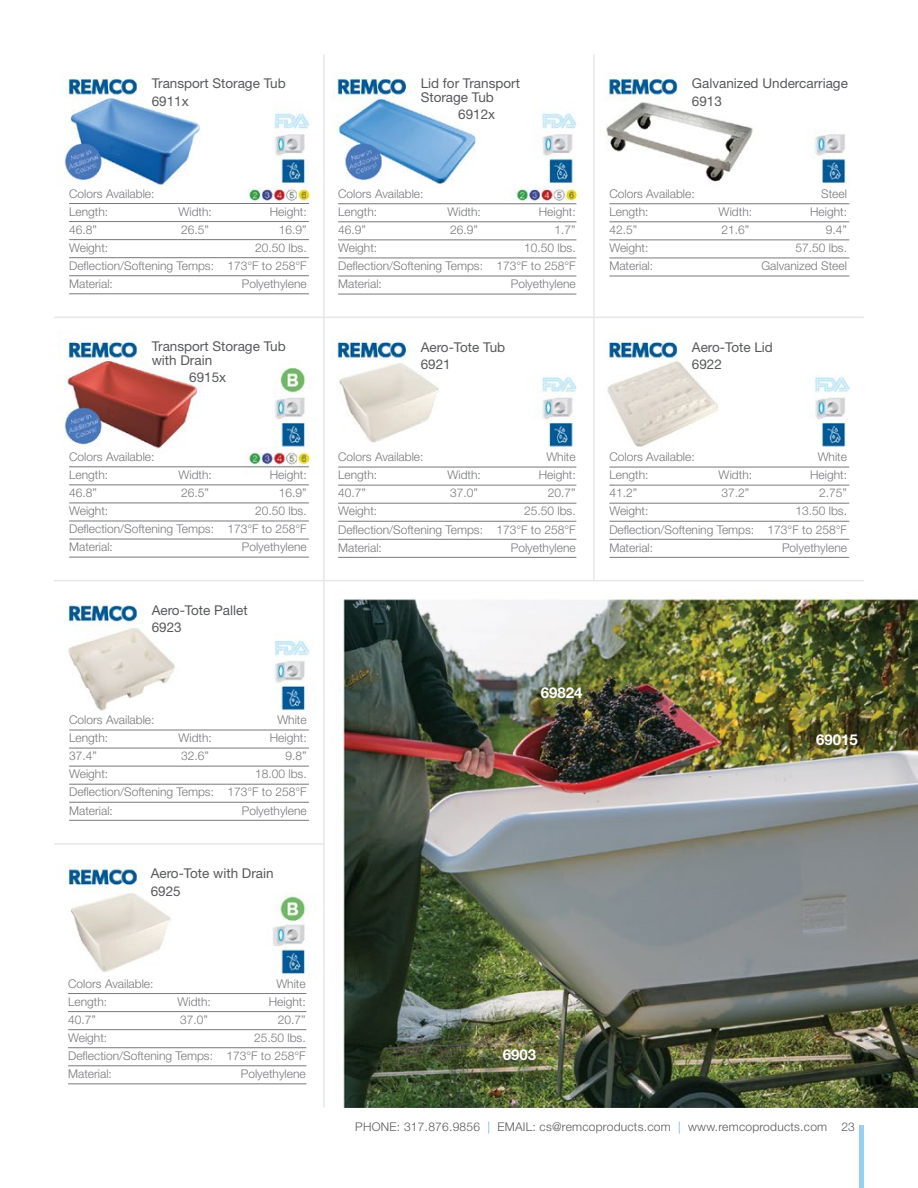
<style>
.page{position:relative;width:918px;height:1188px;background:#fff}
.page>*{position:absolute;margin:0;border:0;box-sizing:border-box;transform-origin:0 0}
.t1{font:700 15px "Helvetica Neue LT Pro";color:#fff}
.t2{font:13.5px/17.4px "Helvetica Neue LT Std";color:#58595b}
.t3{font:300 12px/18px "Helvetica Neue LT Std";color:#77787b;text-align:justify}
.t4{font:300 12px "Helvetica Neue LT Std";letter-spacing:.02em;color:#58595b}
.s1{color:#58b6e7}
</style>
<div class="page">
<div style="left:859px;top:1125px;width:5px;height:63px;background:#96d1f2"></div>
<img style="left:54px;top:72px;width:864px;height:1035px">
<hr style="left:54px;top:317px;width:810px;height:1px;background:#e6e7e8">
<hr style="left:593px;top:55px;width:2px;height:526px;background:#e6e7e8">
<hr style="left:323px;top:55px;width:2px;height:1052px;background:#e6e7e8">
<hr style="left:338px;top:203px;width:238px;height:1px;background:#77787b">
<hr style="left:338px;top:221px;width:238px;height:1px;background:#77787b">
<hr style="left:338px;top:239px;width:238px;height:1px;background:#77787b">
<hr style="left:338px;top:258px;width:238px;height:1px;background:#77787b">
<hr style="left:338px;top:276px;width:238px;height:1px;background:#77787b">
<hr style="left:338px;top:294px;width:238px;height:1px;background:#77787b">
<hr style="left:609px;top:203px;width:240px;height:1px;background:#77787b">
<hr style="left:609px;top:221px;width:240px;height:1px;background:#77787b">
<hr style="left:609px;top:239px;width:240px;height:1px;background:#77787b">
<hr style="left:609px;top:258px;width:240px;height:1px;background:#77787b">
<hr style="left:609px;top:276px;width:240px;height:1px;background:#77787b">
<hr style="left:69px;top:203px;width:240px;height:1px;background:#77787b">
<hr style="left:69px;top:221px;width:240px;height:1px;background:#77787b">
<hr style="left:69px;top:239px;width:240px;height:1px;background:#77787b">
<hr style="left:69px;top:257px;width:240px;height:1px;background:#77787b">
<hr style="left:69px;top:275px;width:240px;height:1px;background:#77787b">
<hr style="left:69px;top:293px;width:240px;height:1px;background:#77787b">
<hr style="left:54px;top:580px;width:810px;height:1px;background:#e6e7e8">
<hr style="left:338px;top:467px;width:238px;height:1px;background:#77787b">
<hr style="left:338px;top:485px;width:238px;height:1px;background:#77787b">
<hr style="left:338px;top:503px;width:238px;height:1px;background:#77787b">
<hr style="left:338px;top:521px;width:238px;height:1px;background:#77787b">
<hr style="left:338px;top:539px;width:238px;height:1px;background:#77787b">
<hr style="left:338px;top:557px;width:238px;height:1px;background:#77787b">
<hr style="left:609px;top:467px;width:240px;height:1px;background:#77787b">
<hr style="left:609px;top:485px;width:240px;height:1px;background:#77787b">
<hr style="left:609px;top:503px;width:240px;height:1px;background:#77787b">
<hr style="left:609px;top:521px;width:240px;height:1px;background:#77787b">
<hr style="left:609px;top:539px;width:240px;height:1px;background:#77787b">
<hr style="left:609px;top:557px;width:240px;height:1px;background:#77787b">
<hr style="left:69px;top:466px;width:240px;height:1px;background:#77787b">
<hr style="left:69px;top:484px;width:240px;height:1px;background:#77787b">
<hr style="left:69px;top:503px;width:240px;height:1px;background:#77787b">
<hr style="left:69px;top:521px;width:240px;height:1px;background:#77787b">
<hr style="left:69px;top:539px;width:240px;height:1px;background:#77787b">
<hr style="left:69px;top:557px;width:240px;height:1px;background:#77787b">
<hr style="left:68px;top:993px;width:238px;height:1px;background:#77787b">
<hr style="left:68px;top:1011px;width:238px;height:1px;background:#77787b">
<hr style="left:68px;top:1029px;width:238px;height:1px;background:#77787b">
<hr style="left:68px;top:1047px;width:238px;height:1px;background:#77787b">
<hr style="left:68px;top:1065px;width:238px;height:1px;background:#77787b">
<hr style="left:68px;top:1083px;width:238px;height:1px;background:#77787b">
<hr style="left:69px;top:730px;width:240px;height:1px;background:#77787b">
<hr style="left:69px;top:748px;width:240px;height:1px;background:#77787b">
<hr style="left:69px;top:766px;width:240px;height:1px;background:#77787b">
<hr style="left:69px;top:784px;width:240px;height:1px;background:#77787b">
<hr style="left:69px;top:802px;width:240px;height:1px;background:#77787b">
<hr style="left:69px;top:820px;width:240px;height:1px;background:#77787b">
<hr style="left:54px;top:843px;width:271px;height:2px;background:#e6e7e8">
<p class="t2" style="left:152px;top:74px;width:136px">Transport Storage Tub<br>6911x</p>
<p class="t3" style="left:69px;top:184px;width:87px">Colors Available:<br>Length:</p>
<p class="t3" style="left:178px;top:202px;width:35px">Width:</p>
<p class="t3" style="left:270px;top:202px;width:38px">Height:</p>
<p class="t3" style="left:69px;top:220px;width:29px">46.8”</p>
<p class="t3" style="left:181px;top:220px;width:29px">26.5”</p>
<p class="t3" style="left:279px;top:220px;width:29px">16.9”</p>
<p class="t3" style="left:69px;top:238px;width:41px">Weight:</p>
<p class="t3" style="left:69px;top:238px;width:239px;text-indent:186px">20.50 lbs.<br>Deflection/Softening Temps: 173°F to 258°F Material:</p>
<p class="t3" style="left:242px;top:275px;width:66px">Polyethylene</p>
<p class="t2" style="left:152px;top:340px;width:136px;line-height:13.5px">Transport Storage Tub with Drain</p>
<p class="t2" style="left:189px;top:369px;width:39px">6915x</p>
<p class="t3" style="left:69px;top:448px;width:87px">Colors Available:<br>Length:</p>
<p class="t3" style="left:178px;top:466px;width:35px">Width:</p>
<p class="t3" style="left:270px;top:466px;width:38px">Height:</p>
<p class="t3" style="left:69px;top:484px;width:29px">46.8”</p>
<p class="t3" style="left:181px;top:484px;width:29px">26.5”</p>
<p class="t3" style="left:279px;top:484px;width:29px">16.9”</p>
<p class="t3" style="left:69px;top:502px;width:41px">Weight:</p>
<p class="t3" style="left:69px;top:502px;width:239px;text-indent:186px">20.50 lbs.<br>Deflection/Softening Temps: 173°F to 258°F Material:</p>
<p class="t3" style="left:242px;top:538px;width:66px">Polyethylene</p>
<p class="t2" style="left:152px;top:601px;width:97px">Aero-Tote Pallet<br>6923</p>
<p class="t3" style="left:69px;top:711px;width:87px">Colors Available:</p>
<p class="t3" style="left:277px;top:711px;width:31px">White</p>
<p class="t3" style="left:69px;top:729px;width:41px">Length:</p>
<p class="t3" style="left:178px;top:729px;width:35px">Width:</p>
<p class="t3" style="left:270px;top:729px;width:38px">Height:</p>
<p class="t3" style="left:69px;top:747px;width:29px">37.4”</p>
<p class="t3" style="left:181px;top:747px;width:29px">32.6”</p>
<p class="t3" style="left:286px;top:747px;width:23px">9.8”</p>
<p class="t3" style="left:69px;top:765px;width:41px">Weight:</p>
<p class="t3" style="left:69px;top:765px;width:239px;text-indent:186px">18.00 lbs.<br>Deflection/Softening Temps: 173°F to 258°F Material:</p>
<p class="t3" style="left:242px;top:801px;width:66px">Polyethylene</p>
<p class="t2" style="left:151px;top:865px;width:124px">Aero-Tote with Drain<br>6925</p>
<p class="t2" style="left:421px;top:77px;width:101px;line-height:13.5px">Lid for Transport<br>Storage Tub</p>
<p class="t2" style="left:458px;top:106px;width:39px">6912x</p>
<p class="t3" style="left:338px;top:184px;width:87px">Colors Available:<br>Length:</p>
<p class="t3" style="left:447px;top:203px;width:35px">Width:</p>
<p class="t3" style="left:539px;top:203px;width:38px">Height:</p>
<p class="t3" style="left:338px;top:221px;width:29px">46.9”</p>
<p class="t3" style="left:450px;top:221px;width:29px">26.9”</p>
<p class="t3" style="left:555px;top:221px;width:23px">1.7”</p>
<p class="t3" style="left:338px;top:239px;width:41px">Weight:</p>
<p class="t3" style="left:338px;top:239px;width:239px;text-indent:186px">10.50 lbs.<br>Deflection/Softening Temps: 173°F to 258°F Material:</p>
<p class="t3" style="left:511px;top:275px;width:66px">Polyethylene</p>
<p class="t2" style="left:421px;top:338px;width:86px">Aero-Tote Tub<br>6921</p>
<p class="t3" style="left:338px;top:448px;width:87px">Colors Available:</p>
<p class="t3" style="left:546px;top:448px;width:31px">White</p>
<p class="t3" style="left:338px;top:466px;width:41px">Length:</p>
<p class="t3" style="left:447px;top:466px;width:35px">Width:</p>
<p class="t3" style="left:539px;top:466px;width:38px">Height:</p>
<p class="t3" style="left:338px;top:484px;width:29px">40.7”</p>
<p class="t3" style="left:450px;top:484px;width:29px">37.0”</p>
<p class="t3" style="left:548px;top:484px;width:29px">20.7”</p>
<p class="t3" style="left:338px;top:502px;width:41px">Weight:</p>
<p class="t3" style="left:338px;top:502px;width:239px;text-indent:186px">25.50 lbs.<br>Deflection/Softening Temps: 173°F to 258°F Material:</p>
<p class="t3" style="left:511px;top:538px;width:66px">Polyethylene</p>
<p class="t2" style="left:692px;top:75px;width:157px">Galvanized Undercarriage<br>6913</p>
<p class="t3" style="left:609px;top:184px;width:87px">Colors Available:</p>
<p class="t3" style="left:821px;top:184px;width:27px">Steel</p>
<p class="t3" style="left:609px;top:203px;width:41px">Length:</p>
<p class="t3" style="left:719px;top:203px;width:35px">Width:</p>
<p class="t3" style="left:810px;top:203px;width:38px">Height:</p>
<p class="t3" style="left:609px;top:221px;width:29px">42.5”</p>
<p class="t3" style="left:722px;top:221px;width:29px">21.6”</p>
<p class="t3" style="left:826px;top:221px;width:23px">9.4”</p>
<p class="t3" style="left:609px;top:239px;width:41px">Weight:</p>
<p class="t3" style="left:795px;top:239px;width:53px">57.50 lbs.</p>
<p class="t3" style="left:609px;top:257px;width:45px">Material:</p>
<p class="t3" style="left:761px;top:257px;width:87px">Galvanized Steel</p>
<p class="t2" style="left:692px;top:338px;width:83px">Aero-Tote Lid<br>6922</p>
<p class="t3" style="left:609px;top:448px;width:87px">Colors Available:</p>
<p class="t3" style="left:818px;top:448px;width:31px">White</p>
<p class="t3" style="left:609px;top:466px;width:41px">Length:</p>
<p class="t3" style="left:719px;top:466px;width:35px">Width:</p>
<p class="t3" style="left:810px;top:466px;width:38px">Height:</p>
<p class="t3" style="left:609px;top:484px;width:29px">41.2”</p>
<p class="t3" style="left:722px;top:484px;width:29px">37.2”</p>
<p class="t3" style="left:819px;top:484px;width:29px">2.75”</p>
<p class="t3" style="left:609px;top:502px;width:41px">Weight:</p>
<p class="t3" style="left:609px;top:502px;width:239px;text-indent:186px">13.50 lbs.<br>Deflection/Softening Temps: 173°F to 258°F Material:</p>
<p class="t3" style="left:782px;top:538px;width:66px">Polyethylene</p>
<p class="t1" style="left:541px;top:684px;width:43px">69824</p>
<p class="t1" style="left:816px;top:731px;width:43px">69015</p>
<p class="t3" style="left:68px;top:974px;width:87px">Colors Available:</p>
<p class="t3" style="left:276px;top:974px;width:31px">White</p>
<p class="t3" style="left:68px;top:992px;width:41px">Length:</p>
<p class="t3" style="left:177px;top:992px;width:35px">Width:</p>
<p class="t3" style="left:269px;top:992px;width:38px">Height:</p>
<p class="t3" style="left:68px;top:1010px;width:29px">40.7”</p>
<p class="t3" style="left:180px;top:1010px;width:29px">37.0”</p>
<p class="t3" style="left:278px;top:1010px;width:29px">20.7”</p>
<p class="t3" style="left:68px;top:1028px;width:41px">Weight:</p>
<p class="t3" style="left:68px;top:1028px;width:239px;text-indent:186px">25.50 lbs.<br>Deflection/Softening Temps: 173°F to 258°F Material:</p>
<p class="t3" style="left:241px;top:1065px;width:66px">Polyethylene</p>
<p class="t1" style="left:503px;top:1045px;width:35px">6903</p>
<p class="t4" style="left:355px;top:1119px;width:501px">PHONE: 317.876.9856 <span class="s1">|</span> EMAIL: cs@remcoproducts.com <span class="s1">|</span> www.remcoproducts.com 23</p>
</div>
